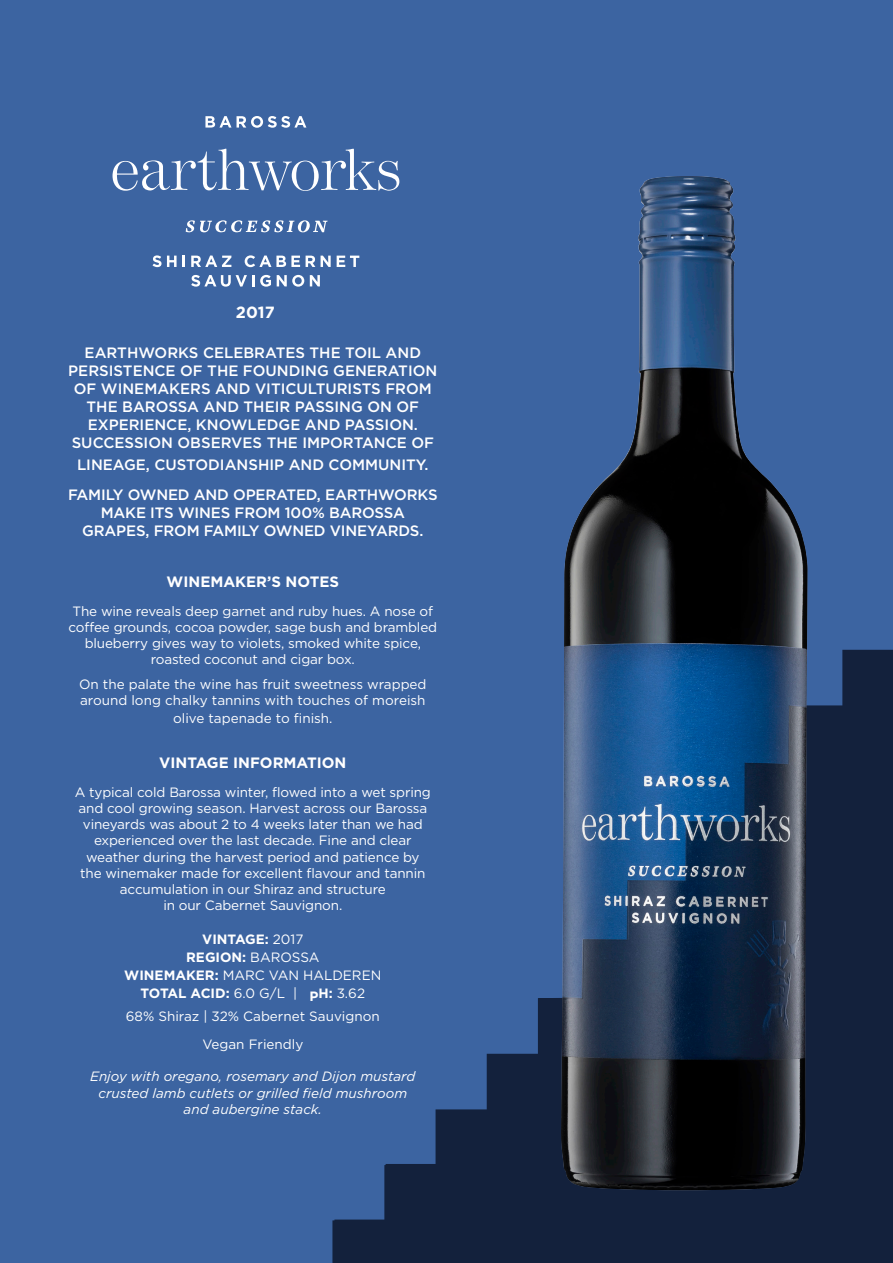
<style>
.page{position:relative;width:893px;height:1263px;background:#3c64a1}
.page>*{position:absolute;margin:0;border:0;box-sizing:border-box;transform-origin:0 0}
.t1{font:700 16.2px "Gotham";color:#fff}
.t2{font:500 15px/18px "Gotham";color:#fff;text-align:center}
.t3{font:700 15px "Gotham";color:#fff}
.t4{font:13.5px/16.2px "Gotham";letter-spacing:-.01em;color:#fff;text-align:center}
.t5{font:italic 13.5px/16.2px "Gotham";color:#fff;text-align:center}
.t6{font:700 13.5px "Gotham";color:#fff}
.s1{font-weight:400}
.s2{font-weight:700}
</style>
<div class="page">
<div style="left:842px;top:650px;width:51px;height:34px;background:#13213c"></div>
<svg style="left:334px;top:1219px;width:21px;height:44px"></svg>
<svg style="left:355px;top:684px;width:538px;height:579px;fill:#13213c"></svg>
<img style="left:561px;top:176px;width:247px;height:1014px">
<svg style="left:205px;top:116px;width:101px;height:12px"></svg>
<svg style="left:186px;top:220px;width:142px;height:12px"></svg>
<svg style="left:112px;top:149px;width:287px;height:42px"></svg>
<svg style="left:153px;top:255px;width:24px;height:12px"></svg>
<svg style="left:183px;top:256px;width:2px;height:11px"></svg>
<svg style="left:191px;top:256px;width:40px;height:11px"></svg>
<svg style="left:245px;top:255px;width:55px;height:12px"></svg>
<svg style="left:306px;top:256px;width:9px;height:11px"></svg>
<svg style="left:321px;top:256px;width:10px;height:11px"></svg>
<svg style="left:337px;top:256px;width:22px;height:11px"></svg>
<svg style="left:191px;top:275px;width:80px;height:12px"></svg>
<svg style="left:277px;top:275px;width:27px;height:12px"></svg>
<svg style="left:310px;top:275px;width:10px;height:11px"></svg>
<p class="t1" style="left:236px;top:302px;width:40px">2017</p>
<p class="t2" style="left:68px;top:344px;width:371px">EARTHWORKS CELEBRATES THE TOIL AND PERSISTENCE OF THE FOUNDING GENERATION OF WINEMAKERS AND VITICULTURISTS FROM THE BAROSSA AND THEIR PASSING ON OF EXPERIENCE, KNOWLEDGE AND PASSION.</p>
<p class="t2" style="left:72px;top:432px;width:364px;line-height:21.6px">SUCCESSION OBSERVES THE IMPORTANCE OF<br>LINEAGE, CUSTODIANSHIP AND COMMUNITY.</p>
<p class="t2" style="left:68px;top:486px;width:371px">FAMILY OWNED AND OPERATED, EARTHWORKS<br>MAKE ITS WINES FROM 100% BAROSSA<br>GRAPES, FROM FAMILY OWNED VINEYARDS.</p>
<p class="t3" style="left:167px;top:572px;width:174px">WINEMAKER’S NOTES</p>
<p class="t4" style="left:68px;top:603px;width:370px">The wine reveals deep garnet and ruby hues. A nose of coffee grounds, cocoa powder, sage bush and brambled blueberry gives way to violets, smoked white spice, roasted coconut and cigar box.</p>
<p class="t4" style="left:79px;top:676px;width:349px;text-align:left">On the palate the wine has fruit sweetness wrapped around long chalky tannins with touches of moreish</p>
<p class="t4" style="left:173px;top:710px;width:161px">olive tapenade to finish.</p>
<p class="t3" style="left:159px;top:753px;width:189px">VINTAGE INFORMATION</p>
<p class="t4" style="left:75px;top:784px;width:358px">A typical cold Barossa winter, flowed into a wet spring and cool growing season. Harvest across our Barossa vineyards was about 2 to 4 weeks later than we had experienced over the last decade. Fine and clear weather during the harvest period and patience by the winemaker made for excellent flavour and tannin accumulation in our Shiraz and structure</p>
<p class="t4" style="left:163px;top:897px;width:180px">in our Cabernet Sauvignon.</p>
<p class="t6" style="left:202px;top:931px;width:103px">VINTAGE: <span class="s1">2017</span></p>
<p class="t6" style="left:186px;top:949px;width:135px">REGION: <span class="s1">BAROSSA</span></p>
<p class="t4" style="left:124px;top:967px;width:259px"><span class="s2">WINEMAKER:</span> MARC VAN HALDEREN</p>
<p class="t6" style="left:141px;top:985px;width:226px">TOTAL ACID: <span class="s1">6.0 G/L |</span> PH: <span class="s1">3.62</span></p>
<p class="t4" style="left:126px;top:1007px;width:255px">68% Shiraz | 32% Cabernet Sauvignon</p>
<p class="t4" style="left:202px;top:1036px;width:102px">Vegan Friendly</p>
<p class="t5" style="left:90px;top:1068px;width:327px">Enjoy with oregano, rosemary and Dijon mustard crusted lamb cutlets or grilled field mushroom</p>
<p class="t5" style="left:184px;top:1100px;width:140px">and aubergine stack.</p>
</div>
